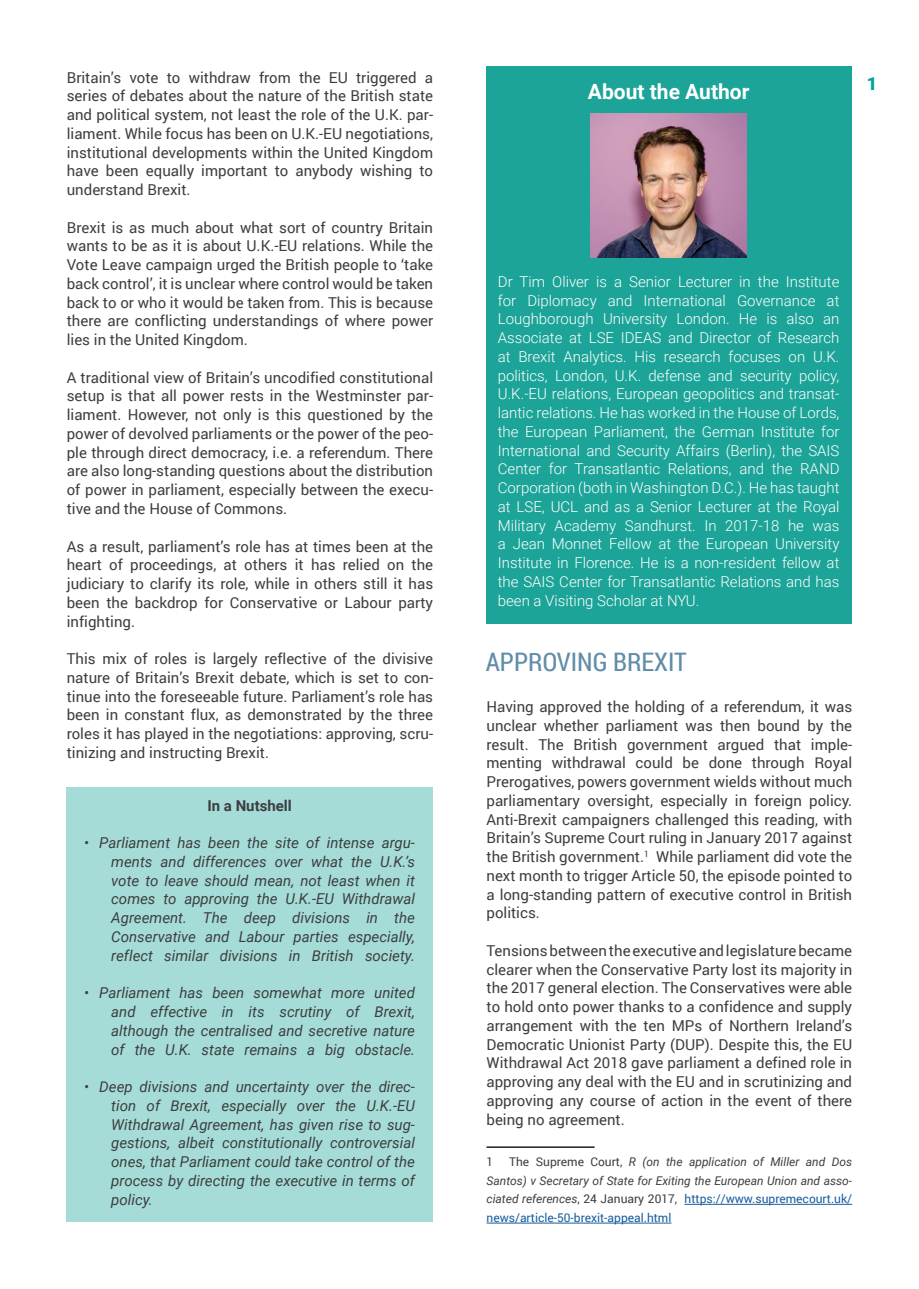
<style>
.page{position:relative;width:919px;height:1289px;background:#fff}
.page>*{position:absolute;margin:0;border:0;box-sizing:border-box;transform-origin:0 0}
.t1{font:25.5px "Roboto Condensed";color:#618da9}
.t2{font:700 21px "Roboto";color:#fff}
.t3{font:900 18px "Roboto";color:#00a498}
.t4{font:15px/18.8px "Roboto";color:#3e3e3f;text-align:justify}
.t5{font:300 15px/18.8px "Roboto";color:#fff;text-align:justify}
.t6{font:italic 15px/18.8px "Roboto";color:#3e3e3f;text-align:justify}
.t7{font:700 15px "Roboto";color:#3e3e3f}
.t8{font:italic 12px/18.8px "Roboto";color:#3e3e3f;text-align:justify}
.t9{font:12px "Roboto";color:#3e3e3f}
.s1{font-style:normal}
.s2{font-style:normal;color:#175d9e}
</style>
<div class="page">
<div style="left:486px;top:67px;width:365px;height:556px;background:#1ca498"></div>
<img style="left:590px;top:114px;width:156px;height:143px">
<hr style="left:486px;top:1146px;width:108px;height:1px;background:#231f20">
<hr style="left:684px;top:1203px;width:168px;height:1px;background:#175d9e">
<hr style="left:486px;top:1222px;width:185px;height:1px;background:#175d9e">
<div style="left:67px;top:787px;width:366px;height:435px;background:#a5dcd8"></div>
<p class="t4" style="left:67px;top:67px;width:368px">Britain’s vote to withdraw from the EU triggered a series of debates about the nature of the British state and political system, not least the role of the U.K. par&shy;liament. While focus has been on U.K.-EU negotiations, institutional developments within the United Kingdom have been equally important to anybody wishing to understand Brexit.</p>
<p class="t4" style="left:67px;top:217px;width:368px">Brexit is as much about what sort of country Britain wants to be as it is about U.K.-EU relations. While the Vote Leave campaign urged the British people to ‘take back control’, it is unclear where control would be taken back to or who it would be taken from. This is because there are conflicting understandings of where power lies in the United Kingdom.</p>
<p class="t4" style="left:67px;top:367px;width:368px">A traditional view of Britain’s uncodified constitutional setup is that all power rests in the Westminster par&shy;liament. However, not only is this questioned by the power of devolved parliaments or the power of the peo&shy;ple through direct democracy, i.e. a referendum. There are also long-standing questions about the distribution of power in parliament, especially between the execu&shy;tive and the House of Commons.</p>
<p class="t4" style="left:67px;top:536px;width:368px">As a result, parliament’s role has at times been at the heart of proceedings, at others it has relied on the judiciary to clarify its role, while in others still it has been the backdrop for Conservative or Labour party infighting.</p>
<p class="t4" style="left:67px;top:648px;width:368px">This mix of roles is largely reflective of the divisive nature of Britain’s Brexit debate, which is set to con&shy;tinue into the foreseeable future. Parliament’s role has been in constant flux, as demonstrated by the three roles it has played in the negotiations: approving, scru&shy;tinizing and instructing Brexit.</p>
<p class="t7" style="left:207px;top:794px;width:86px">In a Nutshell</p>
<p class="t6" style="left:111px;top:832px;width:305px;text-indent:-27px">• Parliament has been the site of intense argu&shy;ments and differences over what the U.K.’s vote to leave should mean, not least when it comes to approving the U.K.-EU Withdrawal Agreement. The deep divisions in the Conservative and Labour parties especially, reflect similar divisions in British society.</p>
<p class="t6" style="left:111px;top:982px;width:305px;text-indent:-27px">• Parliament has been somewhat more united and effective in its scrutiny of Brexit, although the centralised and secretive nature of the U.K. state remains a big obstacle.</p>
<p class="t6" style="left:111px;top:1076px;width:305px;text-indent:-27px">• Deep divisions and uncertainty over the direc&shy;tion of Brexit, especially over the U.K.-EU Withdrawal Agreement, has given rise to sug&shy;gestions, albeit constitutionally controversial ones, that Parliament could take control of the process by directing the executive in terms of policy.</p>
<h2 class="t2" style="left:588px;top:77px;width:163px">About the Author</h2>
<p class="t3" style="left:866px;top:71px;width:12px">1</p>
<p class="t5" style="left:498px;top:271px;width:343px">Dr Tim Oliver is a Senior Lecturer in the Institute for Diplomacy and International Governance at Loughborough University London. He is also an Associate at LSE IDEAS and Director of Research at Brexit Analytics. His research focuses on U.K. politics, London, U.K. defense and security policy, U.K.-EU relations, European geopolitics and transat&shy;lantic relations. He has worked in the House of Lords, the European Parliament, the German Institute for International and Security Affairs (Berlin), the SAIS Center for Transatlantic Relations, and the RAND Corporation (both in Washington D.C.). He has taught at LSE, UCL and as a Senior Lecturer at the Royal Military Academy Sandhurst. In 2017-18 he was a Jean Monnet Fellow at the European University Institute in Florence. He is a non-resident fellow at the SAIS Center for Transatlantic Relations and has been a Visiting Scholar at NYU.</p>
<h1 class="t1" style="left:486px;top:644px;width:202px">APPROVING BREXIT</h1>
<p class="t4" style="left:486px;top:696px;width:367px">Having approved the holding of a referendum, it was unclear whether parliament was then bound by the result. The British government argued that imple&shy;menting withdrawal could be done through Royal Prerogatives, powers government wields without much parliamentary oversight, especially in foreign policy.<br>Anti-Brexit campaigners challenged this reading, with Britain’s Supreme Court ruling in January 2017 against the British government.<sup>1</sup> While parliament did vote the next month to trigger Article 50, the episode pointed to a long-standing pattern of executive control in British politics.</p>
<p class="t4" style="left:486px;top:940px;width:367px">Tensions between the executive and legislature became clearer when the Conservative Party lost its majority in the 2017 general election. The Conservatives were able to hold onto power thanks to a confidence and supply arrangement with the ten MPs of Northern Ireland’s Democratic Unionist Party (DUP). Despite this, the EU Withdrawal Act 2018 gave parliament a defined role in approving any deal with the EU and in scrutinizing and approving any course of action in the event of there being no agreement.</p>
<p class="t9" style="left:486px;top:1153px;width:8px">1</p>
<p class="t8" style="left:486px;top:1151px;width:367px;text-indent:22px"><span class="s1">The Supreme Court,</span> R (on the application of Miller and Dos Santos) v Secretary of State for Exiting the European Union and asso&shy;ciated references<span class="s1">, 24 January 2017,</span> <span class="s2">https://www.supremecourt.uk/ news/article-50-brexit-appeal.html</span></p>
</div>
